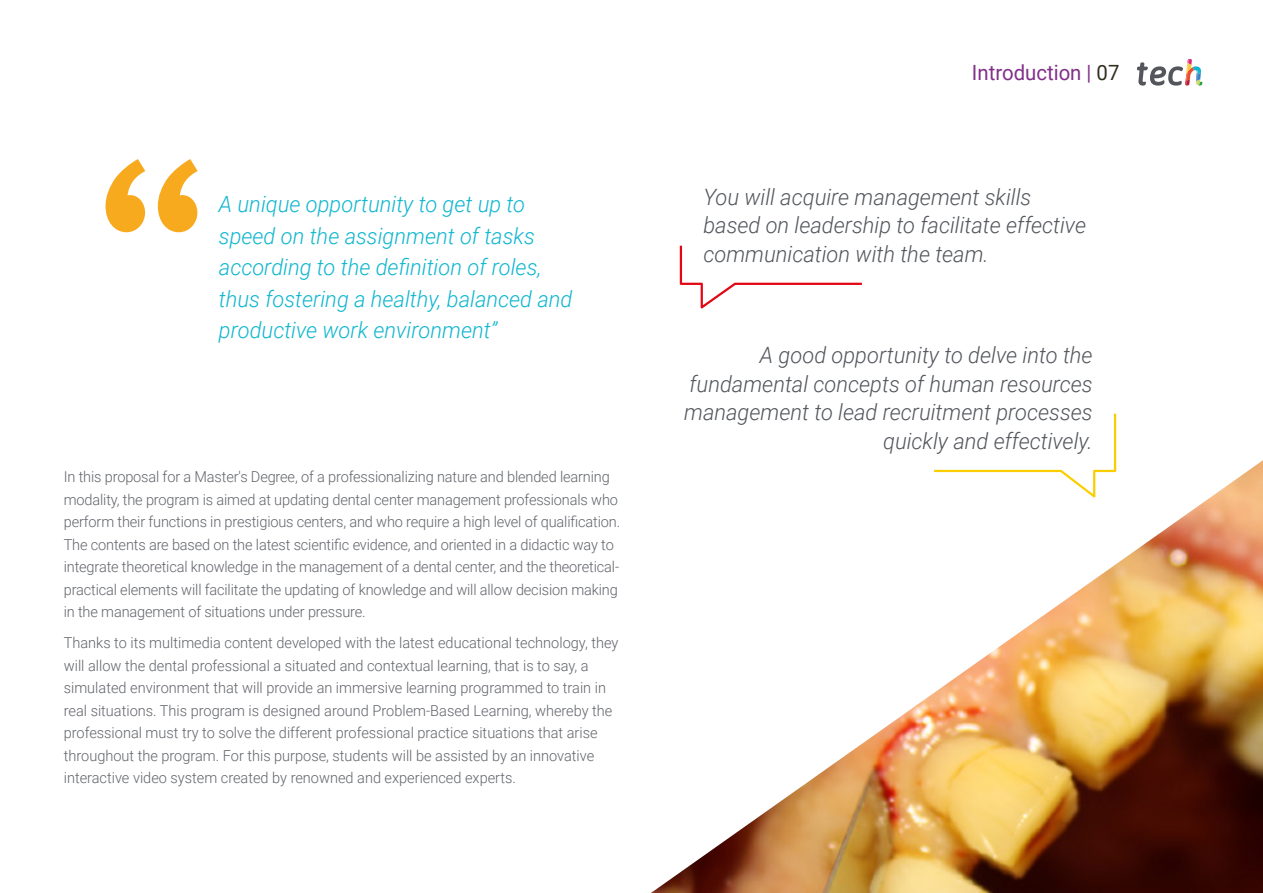
<style>
.page{position:relative;width:1263px;height:893px;background:#fff}
.page>*{position:absolute;margin:0;border:0;box-sizing:border-box;transform-origin:0 0}
.t1{font:italic 300 22.5px/28.5px "Roboto";color:#52555b}
.t2{font:italic 300 22.5px/31.5px "Roboto";color:#0fb6cf}
.t3{font:21px "Roboto";color:#813089}
.t4{font:300 15px/22.5px "Roboto";letter-spacing:-.01em;color:#61646a}
.s1{color:#312e20}
</style>
<div class="page">
<svg style="left:106px;top:159px;width:92px;height:73px"></svg>
<svg style="left:679px;top:245px;width:183px;height:64px"></svg>
<img style="left:651px;top:460px;width:612px;height:433px">
<svg style="left:1137px;top:59px;width:65px;height:27px"></svg>
<svg style="left:932px;top:413px;width:185px;height:88px"></svg>
<h2 class="t3" style="left:972px;top:57px;width:149px">Introduction | <span class="s1">07</span></h2>
<h1 class="t2" style="left:219px;top:188px;width:355px">A unique opportunity to get up to speed on the assignment of tasks according to the definition of roles, thus fostering a healthy, balanced and productive work environment”</h1>
<h1 class="t1" style="left:703px;top:182px;width:384px">You will acquire management skills based on leadership to facilitate effective communication with the team.</h1>
<h1 class="t1" style="left:684px;top:340px;width:410px;text-align:right">A good opportunity to delve into the fundamental concepts of human resources management to lead recruitment processes quickly and effectively.</h1>
<p class="t4" style="left:64px;top:465px;width:558px">In this proposal for a Master's Degree, of a professionalizing nature and blended learning modality, the program is aimed at updating dental center management professionals who perform their functions in prestigious centers, and who require a high level of qualification.<br>The contents are based on the latest scientific evidence, and oriented in a didactic way to integrate theoretical knowledge in the management of a dental center, and the theoretical&shy;practical elements will facilitate the updating of knowledge and will allow decision making in the management of situations under pressure.</p>
<p class="t4" style="left:64px;top:631px;width:556px">Thanks to its multimedia content developed with the latest educational technology, they will allow the dental professional a situated and contextual learning, that is to say, a simulated environment that will provide an immersive learning programmed to train in real situations. This program is designed around Problem-Based Learning, whereby the professional must try to solve the different professional practice situations that arise throughout the program. For this purpose, students will be assisted by an innovative interactive video system created by renowned and experienced experts.</p>
</div>
